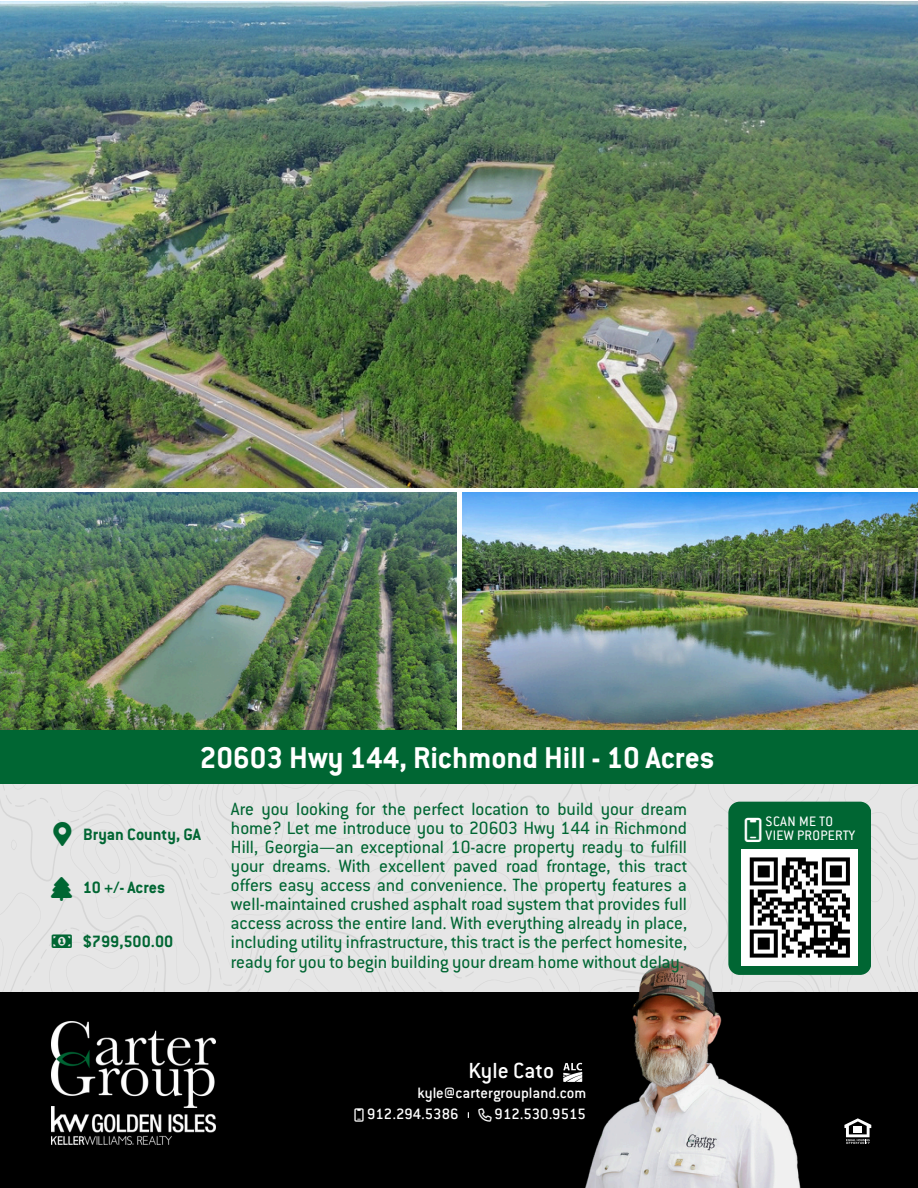
<style>
.page{position:relative;width:918px;height:1188px;background:#fff}
.page>*{position:absolute;margin:0;border:0;box-sizing:border-box;transform-origin:0 0}
.t1{font:700 33px "Conduit ITC";color:#fff}
.t2{font:500 24px "Conduit ITC";color:#fff}
.t3{font:19.5px/19.2px "Conduit ITC";color:#063;text-align:justify}
.t4{font:700 18px "Conduit ITC";color:#063}
.t5{font:500 16.5px "Conduit ITC";color:#fff}
.t6{font:15px/13.5px "Conduit ITC";letter-spacing:.025em;color:#fff}
</style>
<div class="page">
<img style="left:0;top:1px;width:918px;height:486px">
<img style="left:0;top:493px;width:457px;height:238px">
<img style="left:462px;top:493px;width:456px;height:238px">
<div style="left:0;top:731px;width:918px;height:53px;background:#063"></div>
<div style="left:0;top:993px;width:918px;height:195px;background:#000"></div>
<img style="left:51px;top:1022px;width:164px;height:122px">
<svg style="left:857px;top:1118px;width:14px;height:26px"></svg>
<img style="left:563px;top:1011px;width:294px;height:177px">
<svg style="left:0;top:784px;width:918px;height:227px;background:#c0c5c2"></svg>
<h1 class="t1" style="left:200px;top:737px;width:517px">20603 Hwy 144, Richmond Hill - 10 Acres</h1>
<p class="t4" style="left:83px;top:824px;width:119px">Bryan County, GA</p>
<p class="t4" style="left:83px;top:877px;width:84px">10 +/- Acres</p>
<p class="t4" style="left:83px;top:930px;width:92px">$799,500.00</p>
<p class="t3" style="left:231px;top:798px;width:458px">Are you looking for the perfect location to build your dream home? Let me introduce you to 20603 Hwy 144 in Richmond Hill, Georgia—an exceptional 10-acre property ready to fulfill your dreams. With excellent paved road frontage, this tract offers easy access and convenience. The property features a well-maintained crushed asphalt road system that provides full access across the entire land. With everything already in place, including utility infrastructure, this tract is the perfect homesite, ready for you to begin building your dream home without delay.</p>
<h3 class="t2" style="left:468px;top:1056px;width:87px">Kyle Cato</h3>
<h3 class="t5" style="left:417px;top:1083px;width:171px">kyle@cartergroupland.com</h3>
<p class="t5" style="left:367px;top:1104px;width:93px">912.294.5386</p>
<p class="t5" style="left:495px;top:1104px;width:93px">912.530.9515</p>
<p class="t6" style="left:766px;top:814px;width:91px">SCAN ME TO<br>VIEW PROPERTY</p>
</div>
